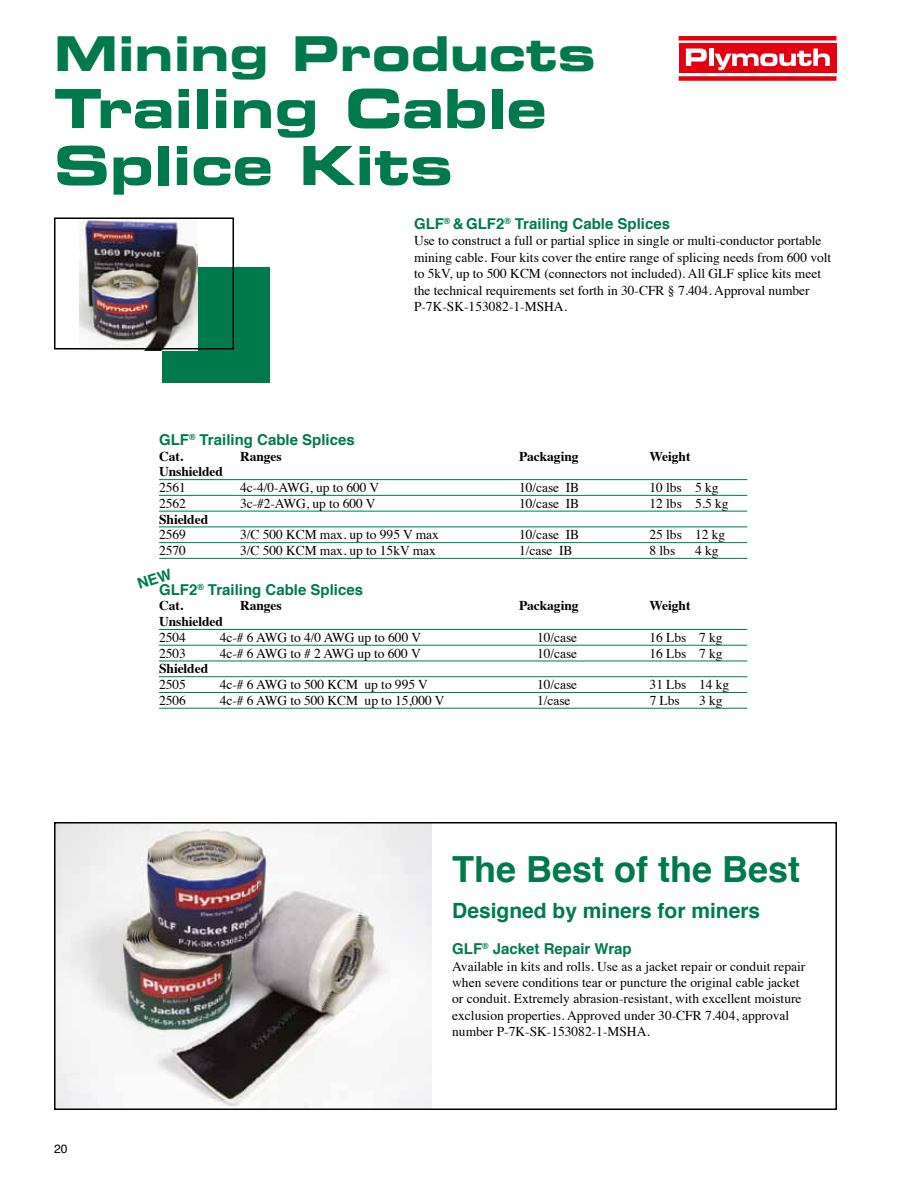
<style>
.page{position:relative;width:918px;height:1188px;background:#fff}
.page>*{position:absolute;margin:0;border:0;box-sizing:border-box;transform-origin:0 0}
.t1{font:54px/57px "Eurostile Bold Extended Two";color:#007a4d}
.t2{font:48px "Eurostile Bold Extended Two";color:#007a4d}
.t3{font:700 36px "Helvetica";color:#007a4d}
.t4{font:700 21px "Helvetica";color:#007a4d}
.t5{font:700 15px "Helvetica";color:#007a4d}
.t6{font:13.5px/16.5px "Times";color:#000}
.t7{font:700 13.5px "Times";letter-spacing:-.005em;color:#000}
.t8{font:12px "Helvetica";color:#000}
</style>
<div class="page">
<div style="left:679px;top:44px;width:158px;height:29px;background:#e3000f"></div>
<svg style="left:679px;top:76px;width:157px;height:4px"></svg>
<div style="left:679px;top:36px;width:157px;height:5px;background:#e3000f"></div>
<svg style="left:686px;top:49px;width:21px;height:17px"></svg>
<hr style="left:709px;top:49px;width:4px;height:17px;background:#fff">
<svg style="left:715px;top:49px;width:115px;height:21px"></svg>
<div style="left:162px;top:267px;width:108px;height:116px;background:#007a4d"></div>
<img style="left:80px;top:217px;width:118px;height:134px">
<div style="left:54px;top:218px;width:180px;height:132px;border:2px solid #000"></div>
<hr style="left:159px;top:479px;width:588px;height:1px;background:#007a4d">
<hr style="left:159px;top:495px;width:588px;height:1px;background:#007a4d">
<hr style="left:159px;top:511px;width:588px;height:1px;background:#007a4d">
<hr style="left:159px;top:526px;width:588px;height:1px;background:#007a4d">
<hr style="left:159px;top:542px;width:588px;height:1px;background:#007a4d">
<hr style="left:159px;top:558px;width:588px;height:1px;background:#007a4d">
<hr style="left:159px;top:629px;width:588px;height:1px;background:#007a4d">
<hr style="left:159px;top:645px;width:588px;height:1px;background:#007a4d">
<hr style="left:159px;top:661px;width:588px;height:1px;background:#007a4d">
<hr style="left:159px;top:676px;width:588px;height:1px;background:#007a4d">
<hr style="left:159px;top:692px;width:588px;height:1px;background:#007a4d">
<hr style="left:159px;top:708px;width:588px;height:1px;background:#007a4d">
<img style="left:57px;top:825px;width:375px;height:282px">
<div style="left:54px;top:822px;width:783px;height:288px;border:2px solid #000"></div>
<h2 class="t2" style="left:54px;top:20px;width:543px">Mining Products</h2>
<h1 class="t1" style="left:54px;top:79px;width:494px">Trailing Cable<br>Splice Kits</h1>
<p class="t5" style="left:414px;top:211px;width:258px">GLF<sup>®</sup> &amp; GLF2<sup>®</sup> Trailing Cable Splices</p>
<p class="t6" style="left:414px;top:231px;width:419px">Use to construct a full or partial splice in single or multi-conductor portable mining cable. Four kits cover the entire range of splicing needs from 600 volt to 5kV, up to 500 KCM (connectors not included). All GLF splice kits meet the technical requirements set forth in 30-CFR § 7.404. Approval number P-7K-SK-153082-1-MSHA.</p>
<p class="t5" style="left:159px;top:427px;width:197px">GLF<sup>®</sup> Trailing Cable Splices</p>
<p class="t7" style="left:159px;top:443px;width:26px">Cat.</p>
<p class="t7" style="left:240px;top:443px;width:43px">Ranges</p>
<p class="t7" style="left:519px;top:443px;width:61px">Packaging</p>
<p class="t7" style="left:650px;top:443px;width:42px">Weight</p>
<p class="t7" style="left:159px;top:459px;width:65px">Unshielded</p>
<p class="t6" style="left:159px;top:478px;width:28px">2561</p>
<p class="t6" style="left:240px;top:478px;width:141px">4c-4/0-AWG, up to 600 V</p>
<p class="t6" style="left:519px;top:478px;width:62px">10/case IB</p>
<p class="t6" style="left:650px;top:478px;width:70px">10 lbs 5 kg</p>
<p class="t6" style="left:159px;top:494px;width:28px">2562</p>
<p class="t6" style="left:240px;top:494px;width:137px">3c-#2-AWG, up to 600 V</p>
<p class="t6" style="left:519px;top:494px;width:62px">10/case IB</p>
<p class="t6" style="left:650px;top:494px;width:80px">12 lbs 5.5 kg</p>
<p class="t7" style="left:159px;top:506px;width:51px">Shielded</p>
<p class="t6" style="left:159px;top:525px;width:28px">2569</p>
<p class="t6" style="left:240px;top:525px;width:200px">3/C 500 KCM max. up to 995 V max</p>
<p class="t6" style="left:519px;top:525px;width:62px">10/case IB</p>
<p class="t6" style="left:650px;top:525px;width:77px">25 lbs 12 kg</p>
<p class="t6" style="left:159px;top:541px;width:28px">2570</p>
<p class="t6" style="left:240px;top:541px;width:197px">3/C 500 KCM max. up to 15kV max</p>
<p class="t6" style="left:519px;top:541px;width:55px">1/case IB</p>
<p class="t6" style="left:650px;top:541px;width:27px">8 lbs</p>
<p class="t6" style="left:695px;top:541px;width:25px">4 kg</p>
<p class="t5" style="left:159px;top:577px;width:205px">GLF2<sup>®</sup> Trailing Cable Splices</p>
<p class="t7" style="left:159px;top:593px;width:26px">Cat.</p>
<p class="t7" style="left:240px;top:593px;width:43px">Ranges</p>
<p class="t7" style="left:519px;top:593px;width:61px">Packaging</p>
<p class="t7" style="left:650px;top:593px;width:42px">Weight</p>
<p class="t7" style="left:159px;top:609px;width:65px">Unshielded</p>
<p class="t6" style="left:159px;top:628px;width:28px">2504</p>
<p class="t6" style="left:220px;top:628px;width:203px">4c-# 6 AWG to 4/0 AWG up to 600 V</p>
<p class="t6" style="left:537px;top:628px;width:42px">10/case</p>
<p class="t6" style="left:650px;top:628px;width:74px">16 Lbs 7 kg</p>
<p class="t6" style="left:159px;top:644px;width:28px">2503</p>
<p class="t6" style="left:220px;top:644px;width:202px">4c-# 6 AWG to # 2 AWG up to 600 V</p>
<p class="t6" style="left:537px;top:644px;width:42px">10/case</p>
<p class="t6" style="left:650px;top:644px;width:74px">16 Lbs 7 kg</p>
<p class="t7" style="left:159px;top:656px;width:51px">Shielded</p>
<p class="t6" style="left:159px;top:675px;width:28px">2505</p>
<p class="t6" style="left:220px;top:675px;width:209px">4c-# 6 AWG to 500 KCM up to 995 V</p>
<p class="t6" style="left:537px;top:675px;width:42px">10/case</p>
<p class="t6" style="left:650px;top:675px;width:81px">31 Lbs 14 kg</p>
<p class="t6" style="left:159px;top:691px;width:28px">2506</p>
<p class="t6" style="left:220px;top:691px;width:226px">4c-# 6 AWG to 500 KCM up to 15,000 V</p>
<p class="t6" style="left:537px;top:691px;width:35px">1/case</p>
<p class="t6" style="left:650px;top:691px;width:32px">7 Lbs</p>
<p class="t6" style="left:699px;top:691px;width:25px">3 kg</p>
<p class="t8" style="left:54px;top:1140px;width:15px">20</p>
<h3 class="t3" style="left:452px;top:840px;width:350px">The Best of the Best</h3>
<h3 class="t4" style="left:452px;top:894px;width:310px">Designed by miners for miners</h3>
<p class="t5" style="left:452px;top:937px;width:181px">GLF<sup>®</sup> Jacket Repair Wrap</p>
<p class="t6" style="left:452px;top:957px;width:355px">Available in kits and rolls. Use as a jacket repair or conduit repair when severe conditions tear or puncture the original cable jacket or conduit. Extremely abrasion-resistant, with excellent moisture exclusion properties. Approved under 30-CFR 7.404, approval number P-7K-SK-153082-1-MSHA.</p>
</div>
